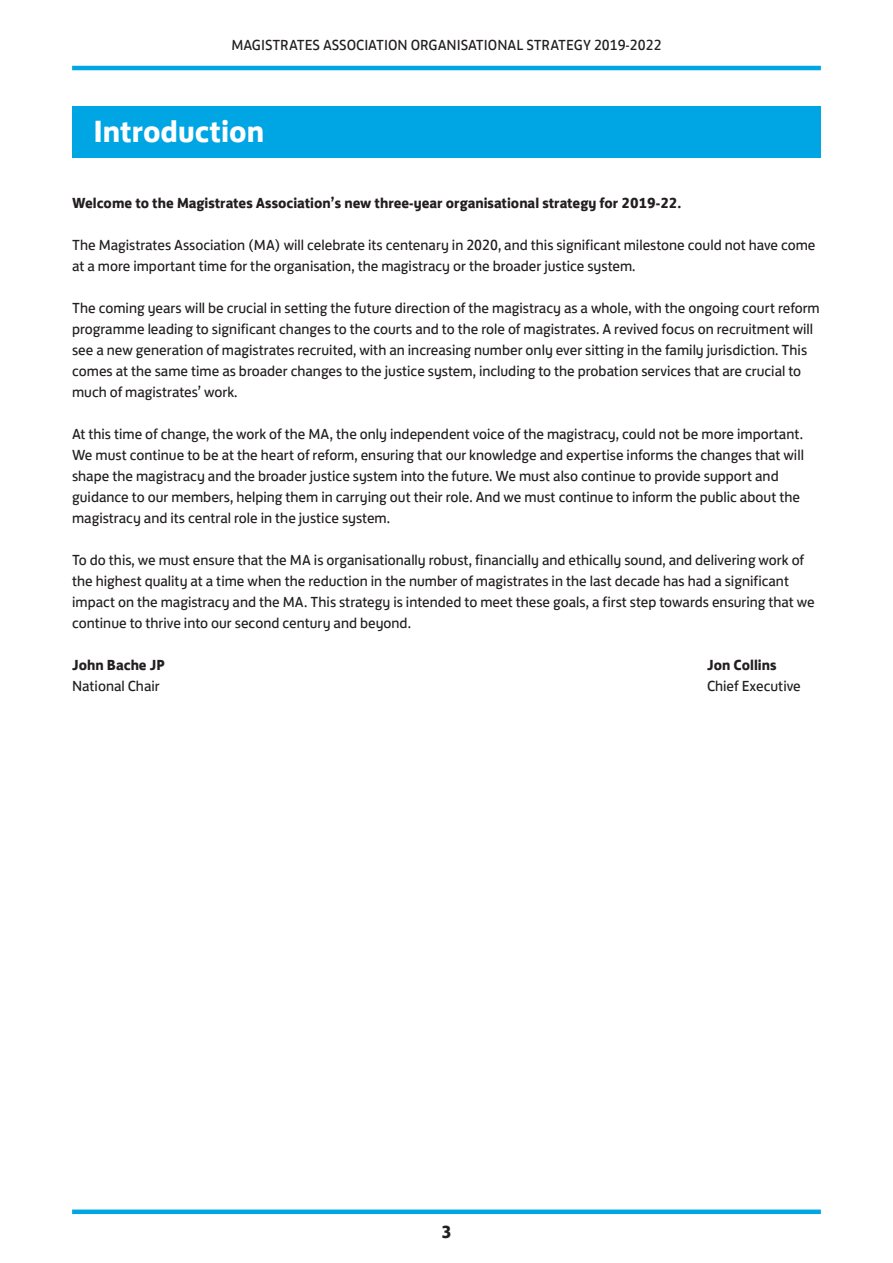
<style>
.page{position:relative;width:893px;height:1263px;background:#fff}
.page>*{position:absolute;margin:0;border:0;box-sizing:border-box;transform-origin:0 0}
.t1{font:700 31.5px "FS Jack";color:#fff}
.t2{font:700 18px "FS Jack";color:#231f20}
.t3{font:15px/21px "FS Jack";color:#231f20}
.t4{font:700 15px "FS Jack";color:#231f20}
</style>
<div class="page">
<hr style="left:72px;top:66px;width:748px;height:4px;background:#00a6e4">
<hr style="left:72px;top:1210px;width:748px;height:4px;background:#00a6e4">
<div style="left:72px;top:106px;width:748px;height:51px;background:#00a6e4"></div>
<p class="t3" style="left:231px;top:36px;width:431px">MAGISTRATES ASSOCIATION ORGANISATIONAL STRATEGY 2019-2022</p>
<h1 class="t1" style="left:93px;top:119px;width:172px">Introduction</h1>
<p class="t4" style="left:72px;top:197px;width:611px">Welcome to the Magistrates Association’s new three-year organisational strategy for 2019-22.</p>
<p class="t3" style="left:72px;top:236px;width:745px">The Magistrates Association (MA) will celebrate its centenary in 2020, and this significant milestone could not have come at a more important time for the organisation, the magistracy or the broader justice system.</p>
<p class="t3" style="left:72px;top:299px;width:749px">The coming years will be crucial in setting the future direction of the magistracy as a whole, with the ongoing court reform programme leading to significant changes to the courts and to the role of magistrates. A revived focus on recruitment will see a new generation of magistrates recruited, with an increasing number only ever sitting in the family jurisdiction. This comes at the same time as broader changes to the justice system, including to the probation services that are crucial to much of magistrates’ work.</p>
<p class="t3" style="left:72px;top:425px;width:733px">At this time of change, the work of the MA, the only independent voice of the magistracy, could not be more important.<br>We must continue to be at the heart of reform, ensuring that our knowledge and expertise informs the changes that will shape the magistracy and the broader justice system into the future. We must also continue to provide support and guidance to our members, helping them in carrying out their role. And we must continue to inform the public about the magistracy and its central role in the justice system.</p>
<p class="t3" style="left:72px;top:551px;width:744px">To do this, we must ensure that the MA is organisationally robust, financially and ethically sound, and delivering work of the highest quality at a time when the reduction in the number of magistrates in the last decade has had a significant impact on the magistracy and the MA. This strategy is intended to meet these goals, a first step towards ensuring that we continue to thrive into our second century and beyond.</p>
<p class="t4" style="left:72px;top:659px;width:94px">John Bache JP</p>
<p class="t4" style="left:707px;top:659px;width:71px">Jon Collins</p>
<p class="t3" style="left:72px;top:677px;width:89px">National Chair</p>
<p class="t3" style="left:707px;top:677px;width:95px">Chief Executive</p>
<p class="t2" style="left:441px;top:1225px;width:12px">3</p>
</div>
